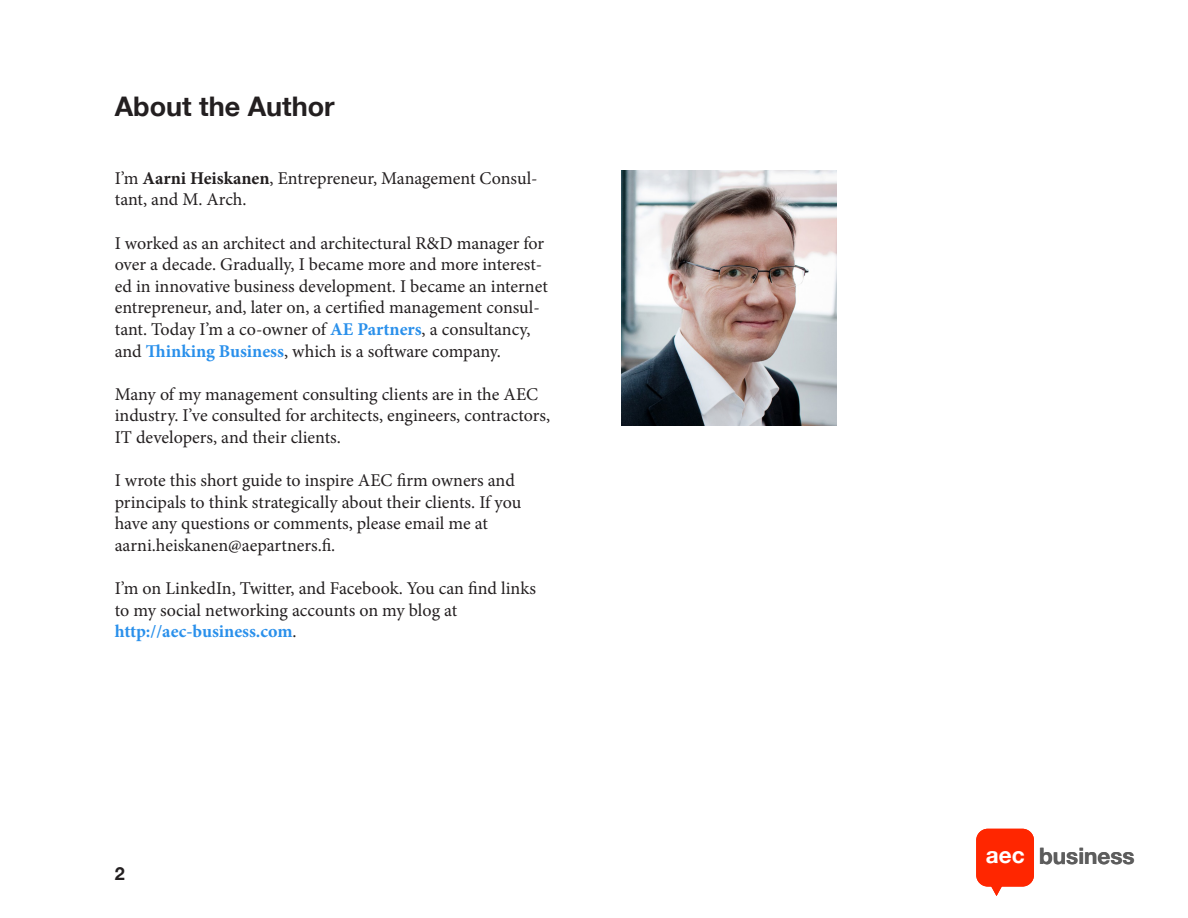
<style>
.page{position:relative;width:1188px;height:918px;background:#fff}
.page>*{position:absolute;margin:0;border:0;box-sizing:border-box;transform-origin:0 0}
.t1{font:700 27px "Helvetica Neue";color:#231f20}
.t2{font:700 22.5px "Helvetica Neue";color:#5d5d5d}
.t3{font:18px/21.6px "Minion Pro";letter-spacing:-.005em;color:#231f20}
.t4{font:700 18px "Helvetica Neue";color:#231f20}
.s1{font-weight:700}
.s2{font-weight:700;color:#2a90eb}
.s3{color:#fff}
</style>
<div class="page">
<div style="left:976px;top:829px;width:58px;height:58px;background:#ff2600;border-radius:12px"></div>
<svg style="left:989px;top:886px;width:15px;height:10px"></svg>
<img style="left:621px;top:171px;width:216px;height:255px">
<p class="t1" style="left:115px;top:86px;width:222px">About the Author</p>
<p class="t3" style="left:115px;top:167px;width:424px">I’m <span class="s1">Aarni Heiskanen</span>, Entrepreneur, Management Consul&shy;tant, and M. Arch.</p>
<p class="t3" style="left:115px;top:232px;width:435px">I worked as an architect and architectural R&amp;D manager for over a decade. Gradually, I became more and more interest&shy;ed in innovative business development. I became an internet entrepreneur, and, later on, a certified management consul&shy;tant. Today I’m a co-owner of <span class="s2">AE Partners</span>, a consultancy, and <span class="s2">Thinking Business</span>, which is a software company.</p>
<p class="t3" style="left:115px;top:383px;width:437px">Many of my management consulting clients are in the AEC industry. I’ve consulted for architects, engineers, contractors,<br>IT developers, and their clients.</p>
<p class="t3" style="left:115px;top:470px;width:408px">I wrote this short guide to inspire AEC firm owners and principals to think strategically about their clients. If you have any questions or comments, please email me at</p>
<p class="t3" style="left:115px;top:535px;width:222px">aarni.heiskanen@aepartners.fi.</p>
<p class="t3" style="left:115px;top:578px;width:423px">I’m on LinkedIn, Twitter, and Facebook. You can find links to my social networking accounts on my blog at <span class="s2">http://aec-business.com</span>.</p>
<p class="t4" style="left:115px;top:859px;width:12px">2</p>
<p class="t2" style="left:986px;top:838px;width:150px"><span class="s3">aec</span> business</p>
</div>
